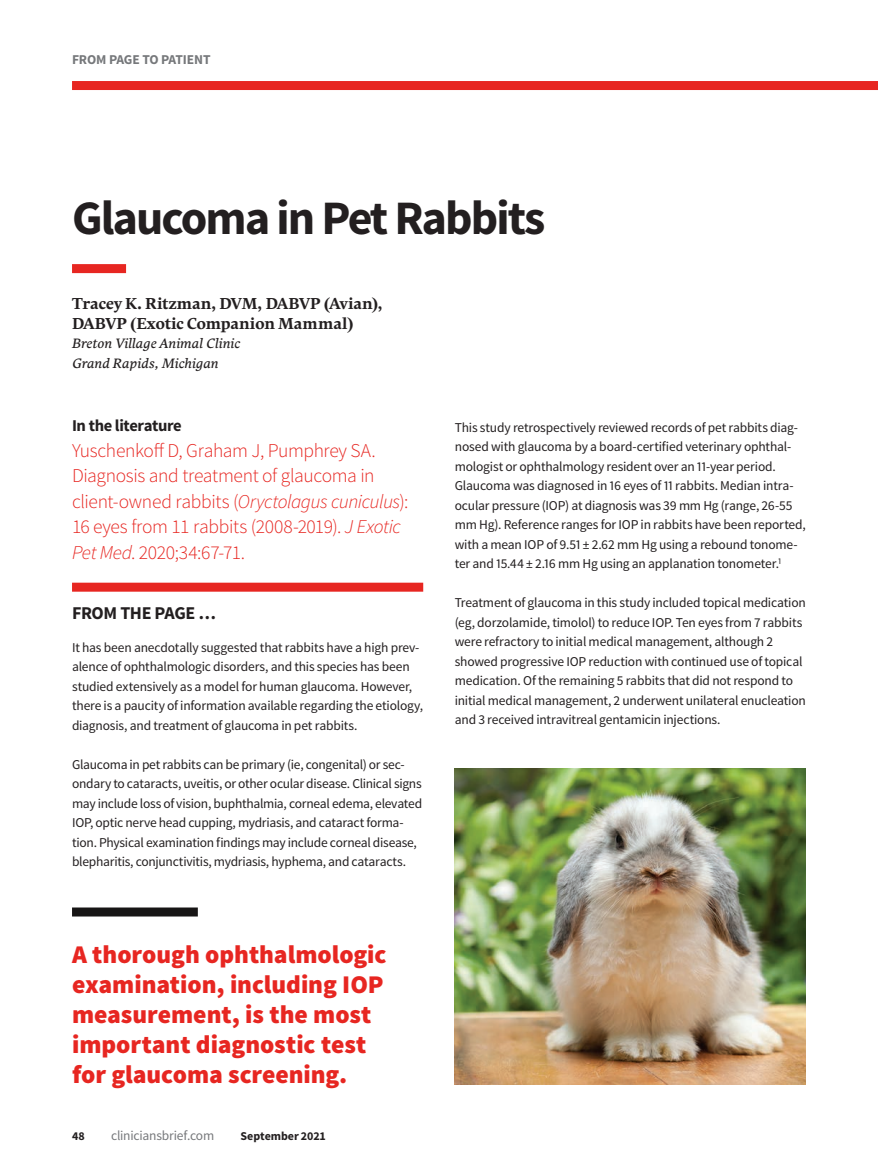
<style>
.page{position:relative;width:878px;height:1175px;background:#fff}
.page>*{position:absolute;margin:0;border:0;box-sizing:border-box;transform-origin:0 0}
.t1{font:700 48px "Source Sans Pro";letter-spacing:-.04em;color:#231f20}
.t2{font:900 25.5px/30px "Source Sans Pro";color:#e72621}
.t3{font:300 19.5px/25.5px "Source Sans Pro";letter-spacing:-.02em;color:#e72621}
.t4{font:700 18px "Source Sans Pro";letter-spacing:-.025em;color:#231f20}
.t5{font:700 16.5px "Source Sans Pro";letter-spacing:-.025em;color:#231f20}
.t6{font:700 15.75px/19.5px "Comenia Serif Pro";letter-spacing:-.005em;color:#231f20}
.t7{font:13.5px/19.5px "Source Sans Pro";letter-spacing:-.015em;color:#231f20}
.t8{font:italic 13.5px/19.5px "Comenia Serif Pro";letter-spacing:.005em;color:#231f20}
.t9{font:13.5px "Source Sans Pro";letter-spacing:-.015em;color:#76787b}
.t10{font:700 13.5px "Source Sans Pro";letter-spacing:-.01em;color:#76787b}
.t11{font:700 12px "Source Sans Pro";letter-spacing:-.005em;color:#231f20}
.s1{font-style:italic}
</style>
<div class="page">
<div style="left:72px;top:264px;width:54px;height:9px;background:#e72621"></div>
<div style="left:72px;top:582px;width:351px;height:9px;background:#e72621"></div>
<div style="left:72px;top:81px;width:806px;height:9px;background:#e72621"></div>
<div style="left:72px;top:907px;width:126px;height:9px;background:#171515"></div>
<img style="left:454px;top:768px;width:352px;height:316px">
<p class="t10" style="left:72px;top:51px;width:140px">FROM PAGE TO PATIENT</p>
<h1 class="t1" style="left:72px;top:187px;width:475px">Glaucoma in Pet Rabbits</h1>
<p class="t6" style="left:72px;top:294px;width:312px">Tracey K. Ritzman, DVM, DABVP (Avian),<br>DABVP (Exotic Companion Mammal)</p>
<p class="t8" style="left:72px;top:333px;width:170px">Breton Village Animal Clinic<br>Grand Rapids, Michigan</p>
<p class="t5" style="left:72px;top:415px;width:111px">In the literature</p>
<h3 class="t3" style="left:72px;top:437px;width:338px">Yuschenkoff D, Graham J, Pumphrey SA.<br>Diagnosis and treatment of glaucoma in client-owned rabbits (<span class="s1">Oryctolagus cuniculus</span>):<br>16 eyes from 11 rabbits (2008-2019). <span class="s1">J Exotic Pet Med</span>. 2020;34:67-71.</h3>
<h3 class="t4" style="left:72px;top:601px;width:145px">FROM THE PAGE …</h3>
<p class="t7" style="left:72px;top:637px;width:352px">It has been anecdotally suggested that rabbits have a high prev&shy;alence of ophthalmologic disorders, and this species has been studied extensively as a model for human glaucoma. However, there is a paucity of information available regarding the etiology, diagnosis, and treatment of glaucoma in pet rabbits.</p>
<p class="t7" style="left:72px;top:754px;width:351px">Glaucoma in pet rabbits can be primary (ie, congenital) or sec&shy;ondary to cataracts, uveitis, or other ocular disease. Clinical signs may include loss of vision, buphthalmia, corneal edema, elevated IOP, optic nerve head cupping, mydriasis, and cataract forma&shy;tion. Physical examination findings may include corneal disease, blepharitis, conjunctivitis, mydriasis, hyphema, and cataracts.</p>
<h2 class="t2" style="left:72px;top:940px;width:316px">A thorough ophthalmologic examination, including IOP measurement, is the most important diagnostic test for glaucoma screening.</h2>
<p class="t11" style="left:72px;top:1128px;width:14px">48</p>
<p class="t9" style="left:111px;top:1127px;width:105px">cliniciansbrief.com</p>
<p class="t11" style="left:240px;top:1128px;width:87px">September 2021</p>
<p class="t7" style="left:454px;top:417px;width:352px">This study retrospectively reviewed records of pet rabbits diag&shy;nosed with glaucoma by a board-certified veterinary ophthal&shy;mologist or ophthalmology resident over an 11-year period.<br>Glaucoma was diagnosed in 16 eyes of 11 rabbits. Median intra&shy;ocular pressure (IOP) at diagnosis was 39 mm Hg (range, 26-55 mm Hg). Reference ranges for IOP in rabbits have been reported, with a mean IOP of 9.51 ± 2.62 mm Hg using a rebound tonome&shy;ter and 15.44 ± 2.16 mm Hg using an applanation tonometer.<sup>1</sup></p>
<p class="t7" style="left:454px;top:593px;width:352px">Treatment of glaucoma in this study included topical medication (eg, dorzolamide, timolol) to reduce IOP. Ten eyes from 7 rabbits were refractory to initial medical management, although 2 showed progressive IOP reduction with continued use of topical medication. Of the remaining 5 rabbits that did not respond to initial medical management, 2 underwent unilateral enucleation and 3 received intravitreal gentamicin injections.</p>
</div>
